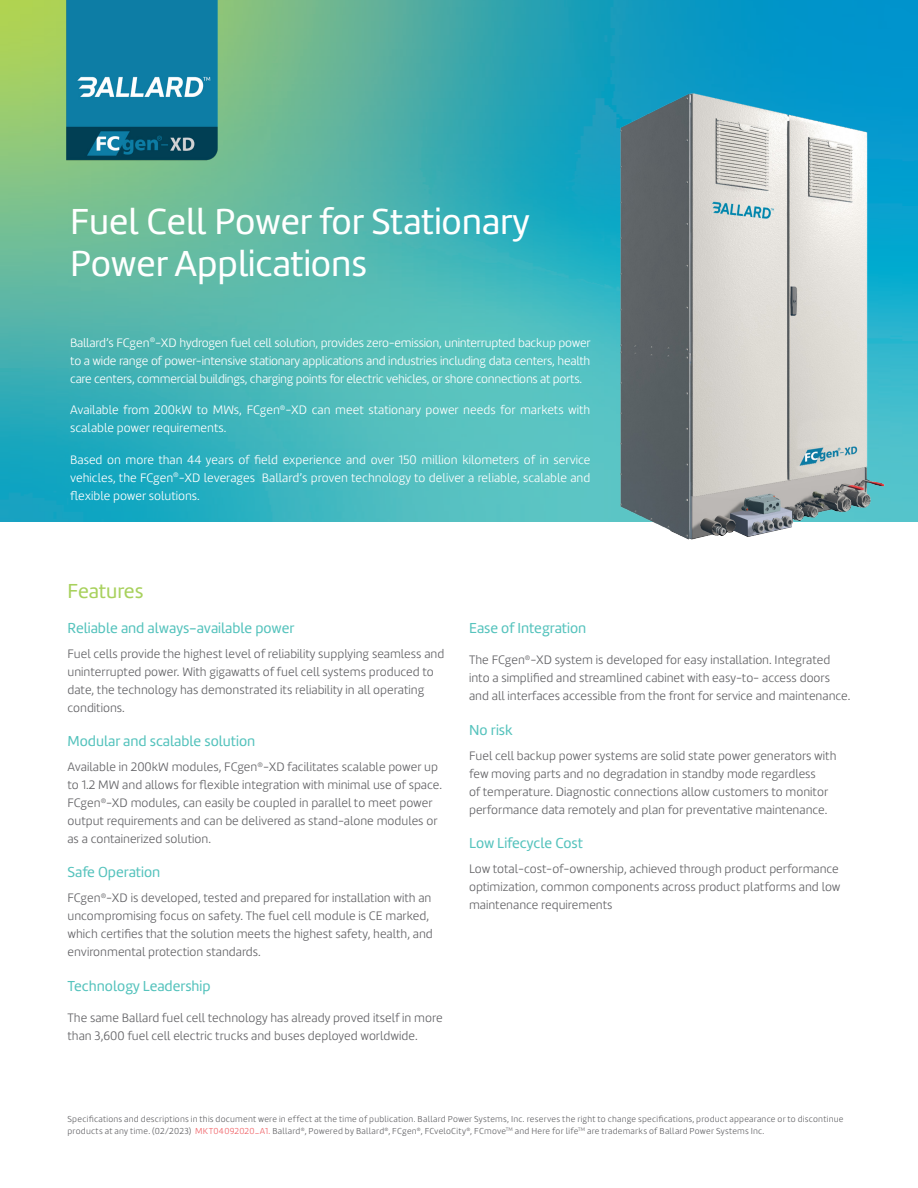
<style>
.page{position:relative;width:918px;height:1188px;background:#fff}
.page>*{position:absolute;margin:0;border:0;box-sizing:border-box;transform-origin:0 0}
.Page_Title_white{font:37.5px/42px "Marine";color:#fff}
.Subtitle-_Green{font:21px "Marine";color:#a8d15d}
.H3_Subtile_Aqua{font:15px "Marine";color:#56c3bd}
.Body_Grey{font:15px "Marine";color:#56c3bd}
.Body_Grey-2{font:300 12.75px/18px "Marine";color:#636366}
.Intro_text{font:300 12.75px/18px "Marine";color:#fff;text-align:justify}
.Footer_text{font:300 9px/12px "Marine";letter-spacing:.025em;color:#636366}
.s1{color:#f06368}
</style>
<div class="page">
<img style="left:0;top:0;width:918px;height:522px">
<img style="left:0;top:0;width:297px;height:165px">
<img style="left:565px;top:88px;width:353px;height:452px">
<p class="Page_Title_white" style="left:70px;top:200px;width:461px">Fuel Cell Power for Stationary<br>Power Applications</p>
<p class="Intro_text" style="left:70px;top:333px;width:522px">Ballard’s FCgen<sup>®</sup>-XD hydrogen fuel cell solution, provides zero-emission, uninterrupted backup power to a wide range of power-intensive stationary applications and industries including data centers, health care centers, commercial buildings, charging points for electric vehicles, or shore connections at ports.</p>
<p class="Intro_text" style="left:70px;top:401px;width:522px">Available from 200kW to MWs, FCgen<sup>®</sup>-XD can meet stationary power needs for markets with scalable power requirements.</p>
<p class="Intro_text" style="left:70px;top:450px;width:522px">Based on more than 44 years of field experience and over 150 million kilometers of in service vehicles, the FCgen<sup>®</sup>-XD leverages Ballard’s proven technology to deliver a reliable, scalable and flexible power solutions.</p>
<p class="Subtitle-_Green" style="left:68px;top:578px;width:77px">Features</p>
<p class="H3_Subtile_Aqua" style="left:68px;top:618px;width:229px">Reliable and always-available power</p>
<p class="Body_Grey-2" style="left:68px;top:644px;width:378px">Fuel cells provide the highest level of reliability supplying seamless and uninterrupted power. With gigawatts of fuel cell systems produced to date, the technology has demonstrated its reliability in all operating conditions.</p>
<p class="H3_Subtile_Aqua" style="left:68px;top:732px;width:189px">Modular and scalable solution</p>
<p class="Body_Grey-2" style="left:68px;top:758px;width:376px">Available in 200kW modules, FCgen<sup>®</sup>-XD facilitates scalable power up to 1.2 MW and allows for flexible integration with minimal use of space.<br>FCgen<sup>®</sup>-XD modules, can easily be coupled in parallel to meet power output requirements and can be delivered as stand-alone modules or as a containerized solution.</p>
<p class="H3_Subtile_Aqua" style="left:68px;top:863px;width:94px">Safe Operation</p>
<p class="Body_Grey-2" style="left:68px;top:889px;width:367px">FCgen<sup>®</sup>-XD is developed, tested and prepared for installation with an uncompromising focus on safety. The fuel cell module is CE marked, which certifies that the solution meets the highest safety, health, and environmental protection standards.</p>
<p class="Body_Grey" style="left:68px;top:976px;width:145px">Technology Leadership</p>
<p class="Body_Grey-2" style="left:68px;top:1009px;width:377px">The same Ballard fuel cell technology has already proved itself in more than 3,600 fuel cell electric trucks and buses deployed worldwide.</p>
<p class="Body_Grey" style="left:469px;top:618px;width:119px">Ease of Integration</p>
<p class="Body_Grey-2" style="left:469px;top:651px;width:383px">The FCgen<sup>®</sup>-XD system is developed for easy installation. Integrated into a simplified and streamlined cabinet with easy-to- access doors and all interfaces accessible from the front for service and maintenance.</p>
<p class="H3_Subtile_Aqua" style="left:469px;top:720px;width:45px">No risk</p>
<p class="Body_Grey-2" style="left:469px;top:746px;width:369px">Fuel cell backup power systems are solid state power generators with few moving parts and no degradation in standby mode regardless<br>of temperature. Diagnostic connections allow customers to monitor performance data remotely and plan for preventative maintenance.</p>
<p class="H3_Subtile_Aqua" style="left:469px;top:834px;width:115px">Low Lifecycle Cost</p>
<p class="Body_Grey-2" style="left:469px;top:860px;width:373px">Low total-cost-of-ownership, achieved through product performance optimization, common components across product platforms and low maintenance requirements</p>
<p class="Footer_text" style="left:68px;top:1113px;width:777px">Specifications and descriptions in this document were in effect at the time of publication. Ballard Power Systems, Inc. reserves the right to change specifications, product appearance or to discontinue products at any time. (02/2023) <span class="s1">MKT04092020_A1.</span> Ballard<sup>®</sup>, Powered by Ballard<sup>®</sup>, FCgen<sup>®</sup>, FCveloCity<sup>®</sup>, FCmove<sup>TM</sup> and Here for life<sup>TM</sup> are trademarks of Ballard Power Systems Inc.</p>
</div>
